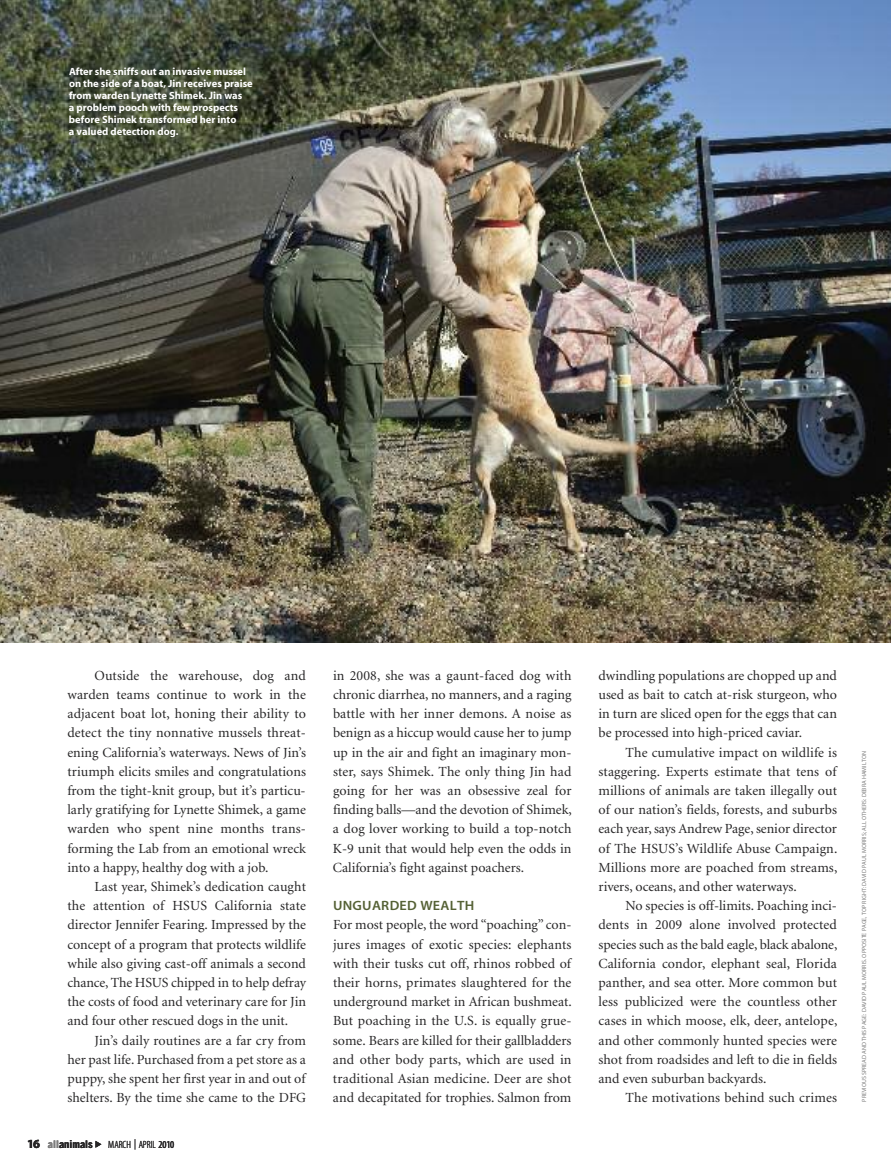
<style>
.page{position:relative;width:891px;height:1175px;background:#fff}
.page>*{position:absolute;margin:0;border:0;box-sizing:border-box;transform-origin:0 0}
.t1{font:13.95px/19.2px "Minion";color:#272627;text-align:justify}
.t2{font:13.5px "Myriad MM565 SB600 NO";letter-spacing:.02em;color:#556135;scale:1.05 1}
.t3{font:10.5px/12px "Myriad MM700 BD600 NO";color:#fff}
.t4{font:10.5px "Myriad MM213 LT300 CN";color:#272627}
.t5{font:700 10.5px "Trade Gothic";color:#272627}
.t6{font:6px "Myriad MM400 RG600 NO";color:#7d7d7d}
.s1{font-family:"Myriad MM700 BD600 NO";font-weight:400;font-size:12.45px}
.s2{color:#7d7d7d}
.s3{font-family:"Myriad MM400 RG300 CN"}
</style>
<div class="page">
<svg style="left:95px;top:1140px;width:6px;height:7px"></svg>
<img style="left:0;top:0;width:891px;height:642px">
<p class="t3" style="left:69px;top:66px;width:185px">After she sniffs out an invasive mussel on the side of a boat, Jin receives praise from warden Lynette Shimek. Jin was<br>a problem pooch with few prospects before Shimek transformed her into<br>a valued detection dog.</p>
<p class="t1" style="left:67px;top:666px;width:240px;text-indent:27px">Outside the warehouse, dog and warden teams continue to work in the adjacent boat lot, honing their ability to detect the tiny nonnative mussels threat&shy;ening California’s waterways. News of Jin’s triumph elicits smiles and congratulations from the tight-knit group, but it’s particu&shy;larly gratifying for Lynette Shimek, a game warden who spent nine months trans&shy;forming the Lab from an emotional wreck into a happy, healthy dog with a job.</p>
<p class="t1" style="left:67px;top:878px;width:240px;text-indent:27px">Last year, Shimek’s dedication caught the attention of HSUS California state director Jennifer Fearing. Impressed by the concept of a program that protects wildlife while also giving cast-off animals a second chance, The HSUS chipped in to help defray the costs of food and veterinary care for Jin and four other rescued dogs in the unit.</p>
<p class="t1" style="left:68px;top:1031px;width:240px;text-indent:27px">Jin’s daily routines are a far cry from her past life. Purchased from a pet store as a puppy, she spent her first year in and out of shelters. By the time she came to the DFG</p>
<p class="t5" style="left:27px;top:1140px;width:67px"><span class="s1">16</span> <span class="s2">all</span>animals</p>
<p class="t4" style="left:108px;top:1140px;width:68px">MARCH | APRIL <span class="s3">2010</span></p>
<p class="t1" style="left:333px;top:666px;width:240px">in 2008, she was a gaunt-faced dog with chronic diarrhea, no manners, and a raging battle with her inner demons. A noise as benign as a hiccup would cause her to jump up in the air and fight an imaginary mon&shy;ster, says Shimek. The only thing Jin had going for her was an obsessive zeal for finding balls—and the devotion of Shimek, a dog lover working to build a top-notch K-9 unit that would help even the odds in California’s fight against poachers.</p>
<p class="t2" style="left:333px;top:900px;width:136px">UNGUARDED WEALTH</p>
<p class="t1" style="left:333px;top:916px;width:240px">For most people, the word “poaching” con&shy;jures images of exotic species: elephants with their tusks cut off, rhinos robbed of their horns, primates slaughtered for the underground market in African bushmeat.<br>But poaching in the U.S. is equally grue&shy;some. Bears are killed for their gallbladders and other body parts, which are used in traditional Asian medicine. Deer are shot and decapitated for trophies. Salmon from</p>
<p class="t1" style="left:598px;top:666px;width:240px">dwindling populations are chopped up and used as bait to catch at-risk sturgeon, who in turn are sliced open for the eggs that can be processed into high-priced caviar.</p>
<p class="t1" style="left:599px;top:743px;width:240px;text-indent:27px">The cumulative impact on wildlife is staggering. Experts estimate that tens of millions of animals are taken illegally out of our nation’s fields, forests, and suburbs each year, says Andrew Page, senior director of The HSUS’s Wildlife Abuse Campaign.<br>Millions more are poached from streams, rivers, oceans, and other waterways.</p>
<p class="t1" style="left:599px;top:897px;width:240px;text-indent:27px">No species is off-limits. Poaching inci&shy;dents in 2009 alone involved protected species such as the bald eagle, black abalone, California condor, elephant seal, Florida panther, and sea otter. More common but less publicized were the countless other cases in which moose, elk, deer, antelope, and other commonly hunted species were shot from roadsides and left to die in fields and even suburban backyards.</p>
<p class="t1" style="left:626px;top:1089px;width:213px">The motivations behind such crimes</p>
<p class="t6" style="left:862px;top:1101px;width:352px;rotate:-90deg">PREVIOUS SPREAD AND THIS PAGE: DAVID PAUL MORRIS. OPPOSITE PAGE, TOP RIGHT: DAVID PAUL MORRIS; ALL OTHERS: DEBRA HAMILTON</p>
</div>
